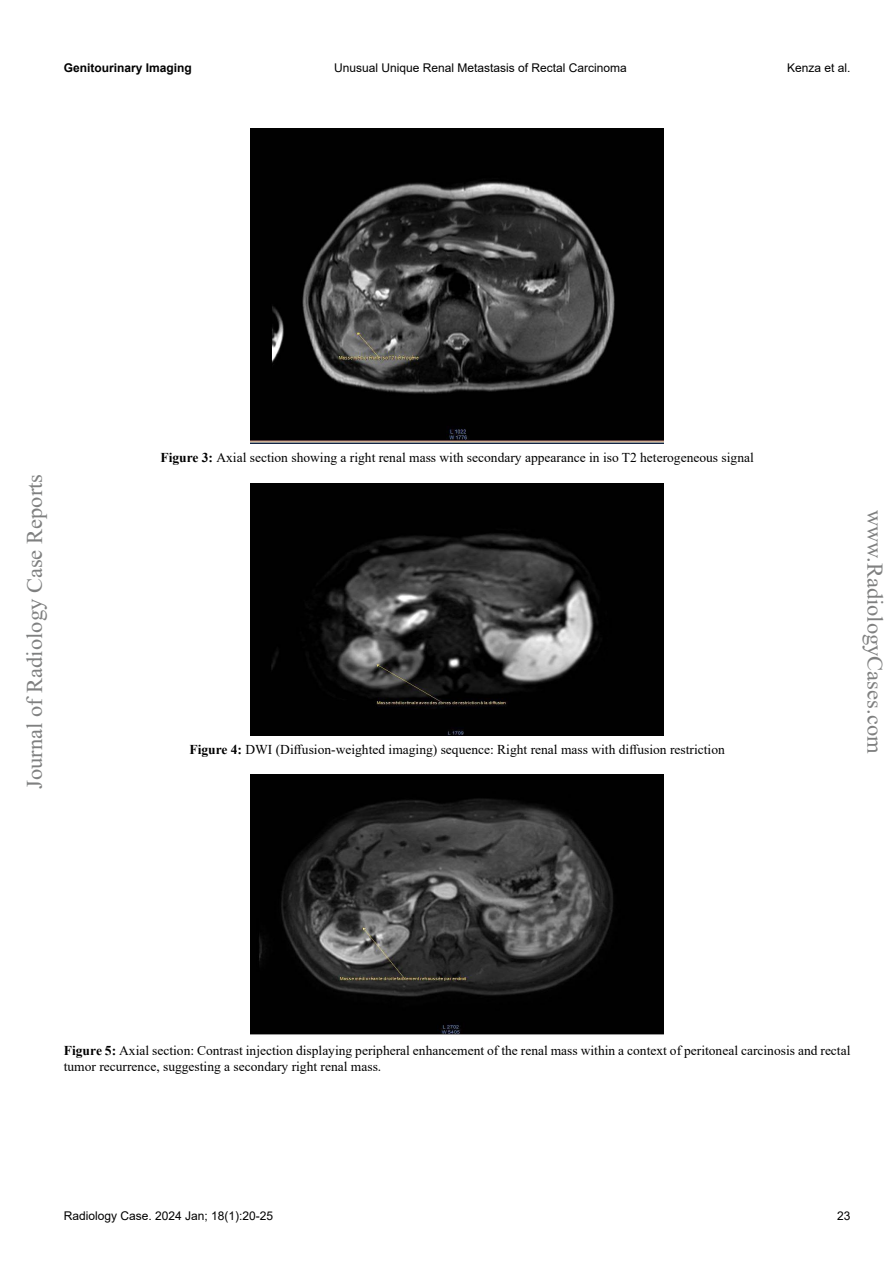
<style>
.page{position:relative;width:893px;height:1263px;background:#fff}
.page>*{position:absolute;margin:0;border:0;box-sizing:border-box;transform-origin:0 0}
.t1{font:22.5px "Times New Roman";color:#7f8080}
.t2{font:13.5px/16.2px "Times New Roman";color:#000}
.t3{font:12px "Arial";color:#000}
.t4{font:700 12px "Arial";color:#000}
.s1{font-weight:700}
</style>
<div class="page">
<img style="left:250px;top:129px;width:414px;height:315px">
<img style="left:250px;top:483px;width:414px;height:253px">
<img style="left:250px;top:775px;width:414px;height:260px">
<p class="t4" style="left:64px;top:60px;width:130px">Genitourinary Imaging</p>
<p class="t3" style="left:334px;top:60px;width:294px">Unusual Unique Renal Metastasis of Rectal Carcinoma</p>
<p class="t3" style="left:787px;top:60px;width:65px">Kenza et al.</p>
<h1 class="t1" style="left:19px;top:789px;width:316px;rotate:-90deg">Journal of Radiology Case Reports</h1>
<p class="t2" style="left:160px;top:449px;width:595px"><span class="s1">Figure 3:</span> Axial section showing a right renal mass with secondary appearance in iso T2 heterogeneous signal</p>
<p class="t2" style="left:189px;top:741px;width:537px"><span class="s1">Figure 4:</span> DWI (Diffusion-weighted imaging) sequence: Right renal mass with diffusion restriction</p>
<h1 class="t1" style="left:891px;top:510px;width:245px;rotate:90deg">www.RadiologyCases.com</h1>
<p class="t2" style="left:64px;top:1042px;width:788px"><span class="s1">Figure 5:</span> Axial section: Contrast injection displaying peripheral enhancement of the renal mass within a context of peritoneal carcinosis and rectal tumor recurrence, suggesting a secondary right renal mass.</p>
<p class="t3" style="left:64px;top:1208px;width:211px">Radiology Case. 2024 Jan; 18(1):20-25</p>
<p class="t3" style="left:837px;top:1208px;width:15px">23</p>
</div>
